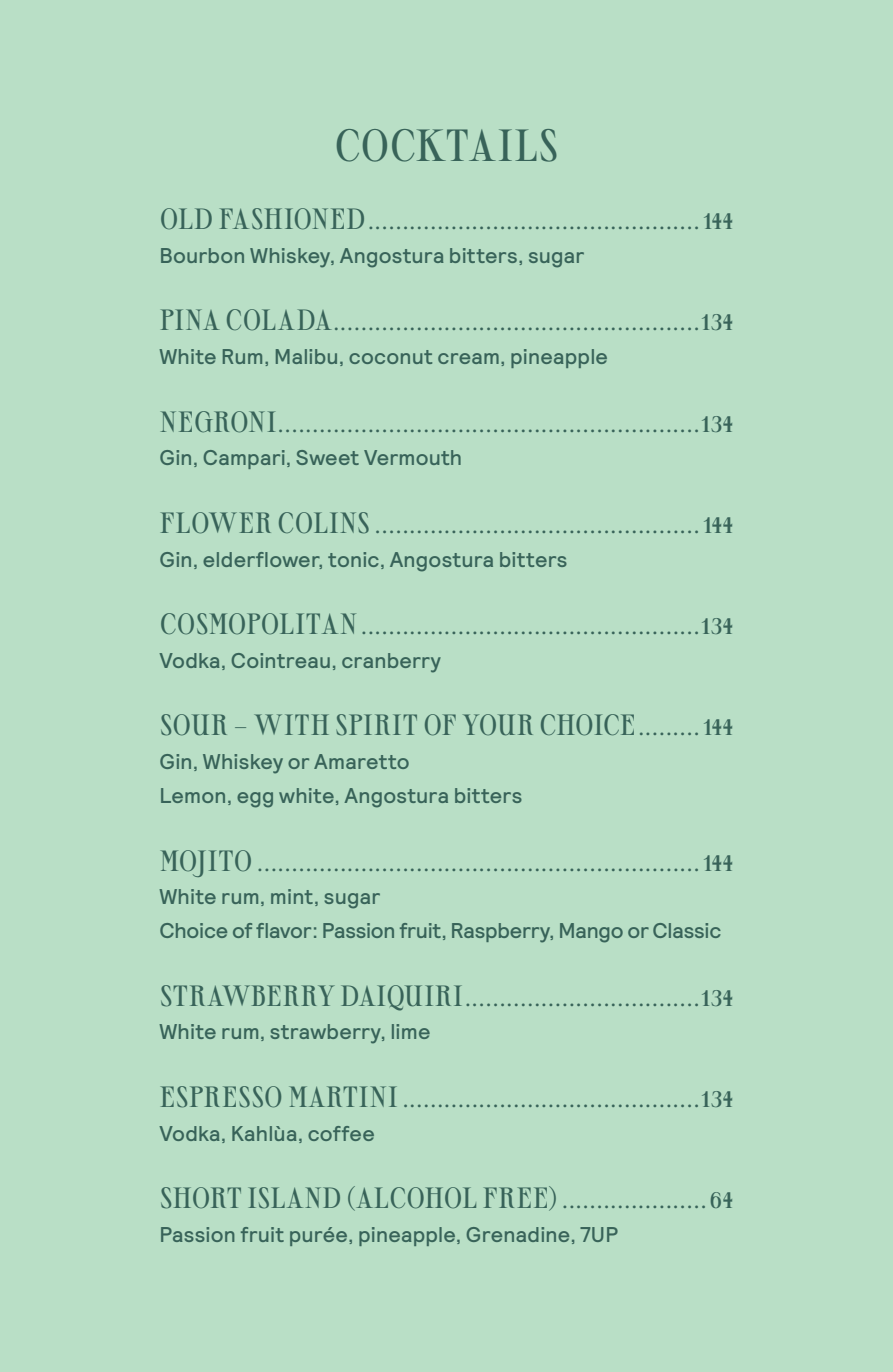
<style>
.page{position:relative;width:893px;height:1372px;background:#fff}
.page>*{position:absolute;margin:0;border:0;box-sizing:border-box;transform-origin:0 0}
.Rubrik{font:45px "Sprat Condesed";letter-spacing:-.02em;color:#386359}
.Pris{font:29.25px "Sprat Condesed";letter-spacing:-.015em;color:#386359}
.Pris-2{font:500 condensed 22.5px "Sprat";letter-spacing:.01em;color:#386359}
.Innehåll{font:500 21.38px/33.8px "Relative";letter-spacing:.01em;color:#386359}
.Innehåll-2{font:500 21.38px/33.8px "Relative";letter-spacing:-.01em;color:#386359}
.s1{font-family:"Sprat Condesed";font-weight:400;font-stretch:normal;font-size:29.25px}
.s2{font-family:"Sprat";font-weight:500;font-stretch:condensed;font-size:22.5px}
</style>
<div class="page">
<div style="left:0;top:0;width:893px;height:1371px;background:#b9dfc6"></div>
<p class="Rubrik" style="left:334px;top:119px;width:226px">COCKTAILS</p>
<p class="Pris-2" style="left:159px;top:207px;width:576px"><span class="s1">OLD FASHIONED</span>................................................144</p>
<p class="Innehåll" style="left:159px;top:238px;width:426px">Bourbon Whiskey, Angostura bitters, sugar</p>
<p class="Pris-2" style="left:159px;top:309px;width:576px"><span class="s1">PINA COLADA</span>.....................................................134</p>
<p class="Innehåll" style="left:159px;top:340px;width:450px">White Rum, Malibu, coconut cream, pineapple</p>
<p class="Pris-2" style="left:159px;top:410px;width:576px"><span class="s1">NEGRONI</span>.............................................................134</p>
<p class="Innehåll" style="left:159px;top:441px;width:304px">Gin, Campari, Sweet Vermouth</p>
<p class="Pris-2" style="left:159px;top:511px;width:576px"><span class="s1">FLOWER COLINS</span> ...............................................144</p>
<p class="Innehåll" style="left:159px;top:542px;width:410px">Gin, elderflower, tonic, Angostura bitters</p>
<p class="Pris-2" style="left:159px;top:612px;width:576px"><span class="s1">COSMOPOLITAN</span>.................................................134</p>
<p class="Innehåll" style="left:159px;top:643px;width:283px">Vodka, Cointreau, cranberry</p>
<p class="Pris" style="left:159px;top:707px;width:576px">SOUR – WITH SPIRIT OF YOUR CHOICE<span class="s2">.........144</span></p>
<p class="Innehåll" style="left:159px;top:745px;width:364px">Gin, Whiskey or Amaretto<br>Lemon, egg white, Angostura bitters</p>
<p class="Pris-2" style="left:159px;top:849px;width:576px"><span class="s1">MOJITO</span> ................................................................144</p>
<p class="Innehåll-2" style="left:159px;top:880px;width:563px">White rum, mint, sugar<br>Choice of flavor: Passion fruit, Raspberry, Mango or Classic</p>
<p class="Pris-2" style="left:159px;top:984px;width:576px"><span class="s1">STRAWBERRY DAIQUIRI</span>..................................134</p>
<p class="Innehåll" style="left:159px;top:1015px;width:273px">White rum, strawberry, lime</p>
<p class="Pris-2" style="left:159px;top:1085px;width:576px"><span class="s1">ESPRESSO MARTINI</span> ...........................................134</p>
<p class="Innehåll" style="left:159px;top:1116px;width:217px">Vodka, Kahlùa, coffee</p>
<p class="Pris" style="left:159px;top:1180px;width:576px">SHORT ISLAND (ALCOHOL FREE) <span class="s2">.....................64</span></p>
<p class="Innehåll" style="left:159px;top:1217px;width:460px">Passion fruit purée, pineapple, Grenadine, 7UP</p>
</div>
